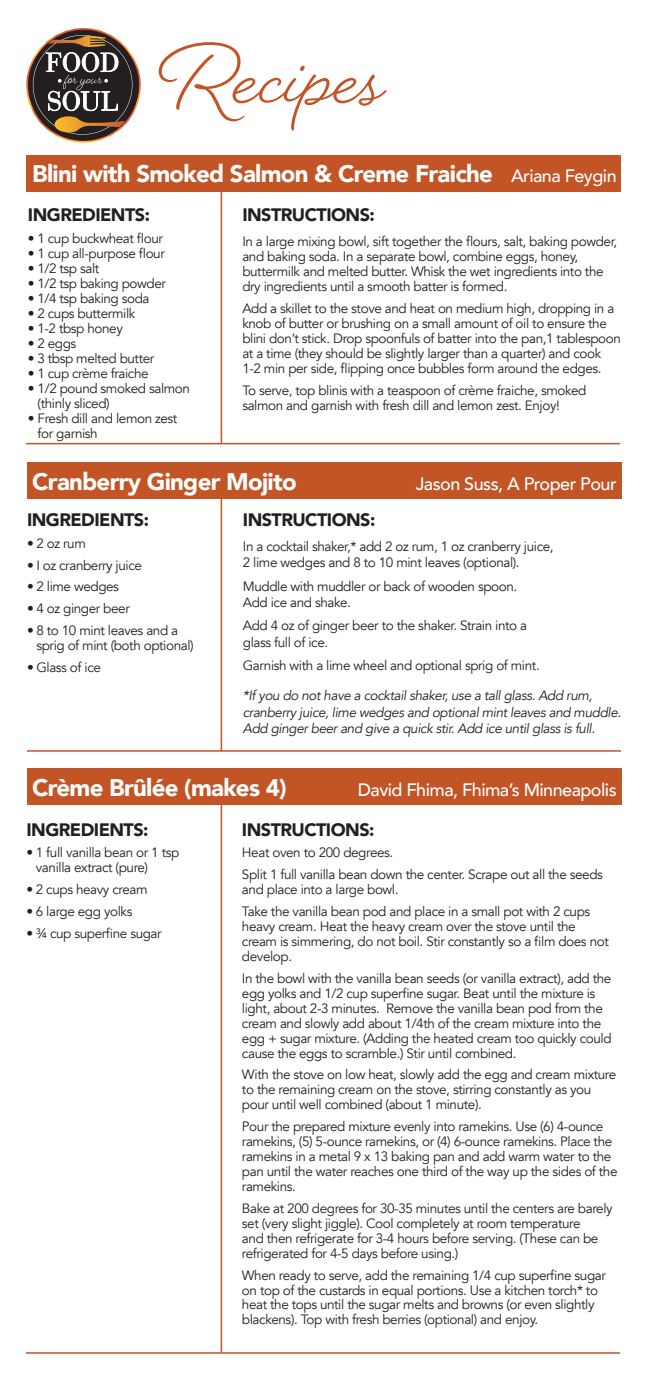
<style>
.page{position:relative;width:648px;height:1377px;background:#fff}
.page>*{position:absolute;margin:0;border:0;box-sizing:border-box;transform-origin:0 0}
.t1{font:700 90px "Beloved Script";color:#c25426}
.t2{font:900 24px "Avenir";letter-spacing:-.03em;color:#fff}
.t3{font:900 18px "Avenir";letter-spacing:-.03em;color:#231f20}
.t4{font:500 18px "Avenir";letter-spacing:-.03em;color:#fff}
.t5{font:13.5px/15px "Avenir";letter-spacing:-.03em;color:#231f20}
.t6{font:italic 13.5px/16.5px "Avenir";letter-spacing:-.03em;color:#231f20}
.s1{font-weight:500;font-size:18px}
</style>
<div class="page">
<div style="left:26px;top:155px;width:595px;height:36px;background:#c25426"></div>
<div style="left:27px;top:462px;width:595px;height:37px;background:#c25426"></div>
<div style="left:27px;top:769px;width:595px;height:36px;background:#c25426"></div>
<div style="left:26px;top:28px;width:115px;height:115px;border:4px solid #fff;border-radius:50%"></div>
<div style="left:29px;top:30px;width:110px;height:110px;background:#231f20;border-radius:50%"></div>
<svg style="left:33px;top:35px;width:99px;height:100px"></svg>
<hr style="left:26px;top:443px;width:594px;height:1px;background:#c25426">
<hr style="left:26px;top:1352px;width:594px;height:2px;background:#c25426">
<hr style="left:27px;top:750px;width:594px;height:2px;background:#c25426">
<hr style="left:221px;top:190px;width:1px;height:254px;background:#c25426">
<hr style="left:221px;top:497px;width:1px;height:254px;background:#c25426">
<hr style="left:221px;top:804px;width:1px;height:548px;background:#c25426">
<h1 class="t1" style="left:159px;top:17px;width:227px">Recipes</h1>
<h2 class="t2" style="left:32px;top:153px;width:586px">Blini with Smoked Salmon &amp; Creme Fraiche <span class="s1">Ariana Feygin</span></h2>
<h3 class="t3" style="left:28px;top:200px;width:124px">INGREDIENTS:</h3>
<p class="t5" style="left:28px;top:231px;width:137px">• 1 cup buckwheat flour</p>
<p class="t5" style="left:28px;top:246px;width:138px">• 1 cup all-purpose flour</p>
<p class="t5" style="left:28px;top:261px;width:73px">• 1/2 tsp salt</p>
<p class="t5" style="left:28px;top:276px;width:140px">• 1/2 tsp baking powder</p>
<p class="t5" style="left:28px;top:291px;width:123px">• 1/4 tsp baking soda</p>
<p class="t5" style="left:28px;top:306px;width:109px">• 2 cups buttermilk</p>
<p class="t5" style="left:28px;top:321px;width:96px">• 1-2 tbsp honey</p>
<p class="t5" style="left:28px;top:336px;width:50px">• 2 eggs</p>
<p class="t5" style="left:28px;top:351px;width:128px">• 3 tbsp melted butter</p>
<p class="t5" style="left:28px;top:366px;width:122px">• 1 cup crème fraiche</p>
<p class="t5" style="left:38px;top:381px;width:154px;text-indent:-10px">• 1/2 pound smoked salmon (thinly sliced)</p>
<p class="t5" style="left:38px;top:411px;width:141px;text-indent:-10px">• Fresh dill and lemon zest for garnish</p>
<h3 class="t3" style="left:242px;top:200px;width:134px">INSTRUCTIONS:</h3>
<p class="t5" style="left:242px;top:234px;width:376px">In a large mixing bowl, sift together the flours, salt, baking powder, and baking soda. In a separate bowl, combine eggs, honey, buttermilk and melted butter. Whisk the wet ingredients into the dry ingredients until a smooth batter is formed.</p>
<p class="t5" style="left:242px;top:301px;width:380px">Add a skillet to the stove and heat on medium high, dropping in a knob of butter or brushing on a small amount of oil to ensure the blini don’t stick. Drop spoonfuls of batter into the pan,1 tablespoon at a time (they should be slightly larger than a quarter) and cook 1-2 min per side, flipping once bubbles form around the edges.</p>
<p class="t5" style="left:242px;top:383px;width:346px">To serve, top blinis with a teaspoon of crème fraiche, smoked salmon and garnish with fresh dill and lemon zest. Enjoy!</p>
<h2 class="t2" style="left:32px;top:461px;width:266px">Cranberry Ginger Mojito</h2>
<h3 class="t4" style="left:416px;top:468px;width:202px">Jason Suss, A Proper Pour</h3>
<h3 class="t3" style="left:27px;top:504px;width:124px">INGREDIENTS:</h3>
<p class="t5" style="left:27px;top:536px;width:60px">• 2 oz rum</p>
<p class="t5" style="left:27px;top:558px;width:117px">• I oz cranberry juice</p>
<p class="t5" style="left:27px;top:579px;width:94px">• 2 lime wedges</p>
<p class="t5" style="left:27px;top:601px;width:104px">• 4 oz ginger beer</p>
<p class="t5" style="left:36px;top:623px;width:159px;text-indent:-9px">• 8 to 10 mint leaves and a sprig of mint (both optional)</p>
<p class="t5" style="left:27px;top:660px;width:75px">• Glass of ice</p>
<h3 class="t3" style="left:243px;top:504px;width:134px">INSTRUCTIONS:</h3>
<p class="t5" style="left:243px;top:538px;width:312px;line-height:16.5px">In a cocktail shaker,* add 2 oz rum, 1 oz cranberry juice,<br>2 lime wedges and 8 to 10 mint leaves (optional).</p>
<p class="t5" style="left:243px;top:578px;width:276px;line-height:16.5px">Muddle with muddler or back of wooden spoon.<br>Add ice and shake.</p>
<p class="t5" style="left:243px;top:618px;width:286px;line-height:16.5px">Add 4 oz of ginger beer to the shaker. Strain into a glass full of ice.</p>
<p class="t5" style="left:243px;top:658px;width:298px">Garnish with a lime wheel and optional sprig of mint.</p>
<p class="t6" style="left:243px;top:687px;width:380px">*If you do not have a cocktail shaker, use a tall glass. Add rum, cranberry juice, lime wedges and optional mint leaves and muddle.<br>Add ginger beer and give a quick stir. Add ice until glass is full.</p>
<h2 class="t2" style="left:32px;top:767px;width:256px">Crème Brûlée (makes 4)</h2>
<h3 class="t4" style="left:358px;top:774px;width:260px">David Fhima, Fhima’s Minneapolis</h3>
<h3 class="t3" style="left:26px;top:814px;width:124px">INGREDIENTS:</h3>
<p class="t5" style="left:36px;top:845px;width:145px;text-indent:-9px">• 1 full vanilla bean or 1 tsp vanilla extract (pure)</p>
<p class="t5" style="left:26px;top:882px;width:123px">• 2 cups heavy cream</p>
<p class="t5" style="left:26px;top:904px;width:107px">• 6 large egg yolks</p>
<p class="t5" style="left:26px;top:926px;width:137px">• ¾ cup superfine sugar</p>
<h3 class="t3" style="left:242px;top:814px;width:134px">INSTRUCTIONS:</h3>
<p class="t5" style="left:242px;top:842px;width:363px;line-height:21.8px">Heat oven to 200 degrees.<br>Split 1 full vanilla bean down the center. Scrape out all the seeds</p>
<p class="t5" style="left:242px;top:879px;width:350px;line-height:21.8px">and place into a large bowl.<br>Take the vanilla bean pod and place in a small pot with 2 cups</p>
<p class="t5" style="left:242px;top:919px;width:368px">heavy cream. Heat the heavy cream over the stove until the cream is simmering, do not boil. Stir constantly so a film does not develop.</p>
<p class="t5" style="left:242px;top:971px;width:371px">In the bowl with the vanilla bean seeds (or vanilla extract), add the egg yolks and 1/2 cup superfine sugar. Beat until the mixture is light, about 2-3 minutes. Remove the vanilla bean pod from the cream and slowly add about 1/4th of the cream mixture into the egg + sugar mixture. (Adding the heated cream too quickly could cause the eggs to scramble.) Stir until combined.</p>
<p class="t5" style="left:242px;top:1067px;width:376px">With the stove on low heat, slowly add the egg and cream mixture to the remaining cream on the stove, stirring constantly as you pour until well combined (about 1 minute).</p>
<p class="t5" style="left:242px;top:1119px;width:377px">Pour the prepared mixture evenly into ramekins. Use (6) 4-ounce ramekins, (5) 5-ounce ramekins, or (4) 6-ounce ramekins. Place the ramekins in a metal 9 x 13 baking pan and add warm water to the pan until the water reaches one third of the way up the sides of the ramekins.</p>
<p class="t5" style="left:242px;top:1201px;width:372px">Bake at 200 degrees for 30-35 minutes until the centers are barely set (very slight jiggle). Cool completely at room temperature<br>and then refrigerate for 3-4 hours before serving. (These can be refrigerated for 4-5 days before using.)</p>
<p class="t5" style="left:242px;top:1268px;width:366px">When ready to serve, add the remaining 1/4 cup superfine sugar on top of the custards in equal portions. Use a kitchen torch* to heat the tops until the sugar melts and browns (or even slightly blackens). Top with fresh berries (optional) and enjoy.</p>
</div>
